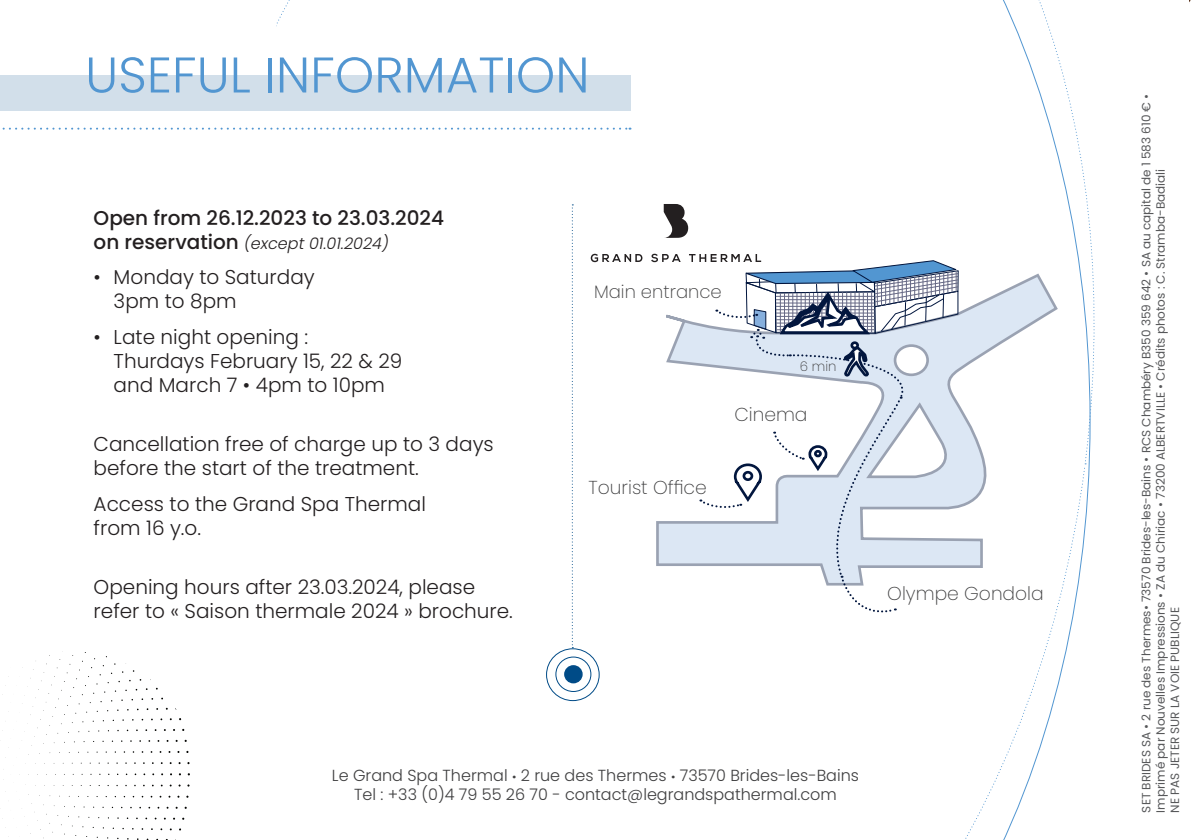
<style>
.page{position:relative;width:1191px;height:840px;background:#fff}
.page>*{position:absolute;margin:0;border:0;box-sizing:border-box;transform-origin:0 0}
.t1{font:300 50px "Poppins";color:#5296d1}
.t2{font:300 20px/24px "Poppins";color:#231f20}
.t3{font:500 20px "Poppins";color:#231f20}
.t4{font:200 18.6px "Poppins";color:#3e3e3f}
.t5{font:200 18px "Poppins";color:#3e3e3f}
.t6{font:300 16px "Poppins";color:#3e3e3f}
.t7{font:italic 300 16px "Poppins";color:#231f20}
.t8{font:200 13.4px "Poppins";color:#3e3e3f}
.texte_courant{font:12px/14.4px "Poppins";color:#57585a}
.s1{font-weight:500;font-style:normal;font-size:20px}
.s2{font-size:12px}
</style>
<div class="page">
<svg style="left:546px;top:464px;width:540px;height:375px"></svg>
<svg style="left:1003px;top:0;width:92px;height:461px"></svg>
<svg style="left:655px;top:271px;width:404px;height:315px"></svg>
<svg style="left:663px;top:204px;width:25px;height:34px"></svg>
<svg style="left:591px;top:254px;width:51px;height:8px"></svg>
<svg style="left:651px;top:253px;width:29px;height:9px"></svg>
<svg style="left:689px;top:254px;width:270px;height:362px"></svg>
<div style="left:0;top:75px;width:630px;height:36px;background:#d2dfea"></div>
<svg style="left:2px;top:128px;width:624px;height:2px"></svg>
<svg style="left:572px;top:204px;width:1px;height:443px"></svg>
<div style="left:565px;top:665px;width:17px;height:17px;background:#004b87;border-radius:50%"></div>
<div style="left:564px;top:664px;width:18px;height:19px;border:1px solid #004b87;border-radius:50%"></div>
<div style="left:555px;top:656px;width:36px;height:35px;border:1px solid #004b87;border-radius:50%"></div>
<div style="left:546px;top:648px;width:53px;height:52px;border:1px solid #004b87;border-radius:50%"></div>
<p class="t1" style="left:85px;top:46px;width:506px">USEFUL INFORMATION</p>
<p class="t3" style="left:94px;top:206px;width:352px">Open from 26.12.2023 to 23.03.2024</p>
<p class="t7" style="left:94px;top:234px;width:296px"><span class="s1">on reservation</span> (except 01.01.2024)</p>
<p class="t2" style="left:114px;top:265px;width:203px;text-indent:-20px">• Monday to Saturday<br>3pm to 8pm</p>
<p class="t2" style="left:114px;top:325px;width:290px;text-indent:-20px">• Late night opening :<br>Thurdays February 15, 22 &amp; 29 and March 7 • 4pm to 10pm</p>
<p class="t2" style="left:94px;top:432px;width:401px">Cancellation free of charge up to 3 days before the start of the treatment.</p>
<p class="t2" style="left:94px;top:491px;width:334px">Access to the Grand Spa Thermal from 16 y.o.</p>
<p class="t2" style="left:94px;top:575px;width:421px">Opening hours after 23.03.2024, please refer to « Saison thermale 2024 » brochure.</p>
<p class="t5" style="left:594px;top:281px;width:129px">Main entrance</p>
<p class="t4" style="left:588px;top:476px;width:120px">Tourist Office</p>
<p class="t8" style="left:800px;top:358px;width:38px">6 min</p>
<p class="t4" style="left:734px;top:403px;width:75px">Cinema</p>
<p class="t4" style="left:887px;top:582px;width:158px">Olympe Gondola</p>
<p class="t6" style="left:332px;top:765px;width:528px">Le Grand Spa Thermal <span class="s2">•</span> 2 rue des Thermes <span class="s2">•</span> 73570 Brides-les-Bains</p>
<p class="t6" style="left:354px;top:785px;width:484px">Tel : +33 (0)4 79 55 26 70 - contact@legrandspathermal.com</p>
<p class="texte_courant" style="left:1139px;top:812px;width:720px;rotate:-90deg">SET BRIDES SA • 2 rue des Thermes• 73570 Brides-les-Bains • RCS Chambéry B350 359 642 • SA au capital de 1 583 610 € •<br>Imprimé par Nouvelles Impressions • ZA du Chiriac • 73200 ALBERTVILLE • Crédits photos : C. Stramba-Badiali</p>
<p class="texte_courant" style="left:1167px;top:812px;width:206px;rotate:-90deg">NE PAS JETER SUR LA VOIE PUBLIQUE</p>
</div>
